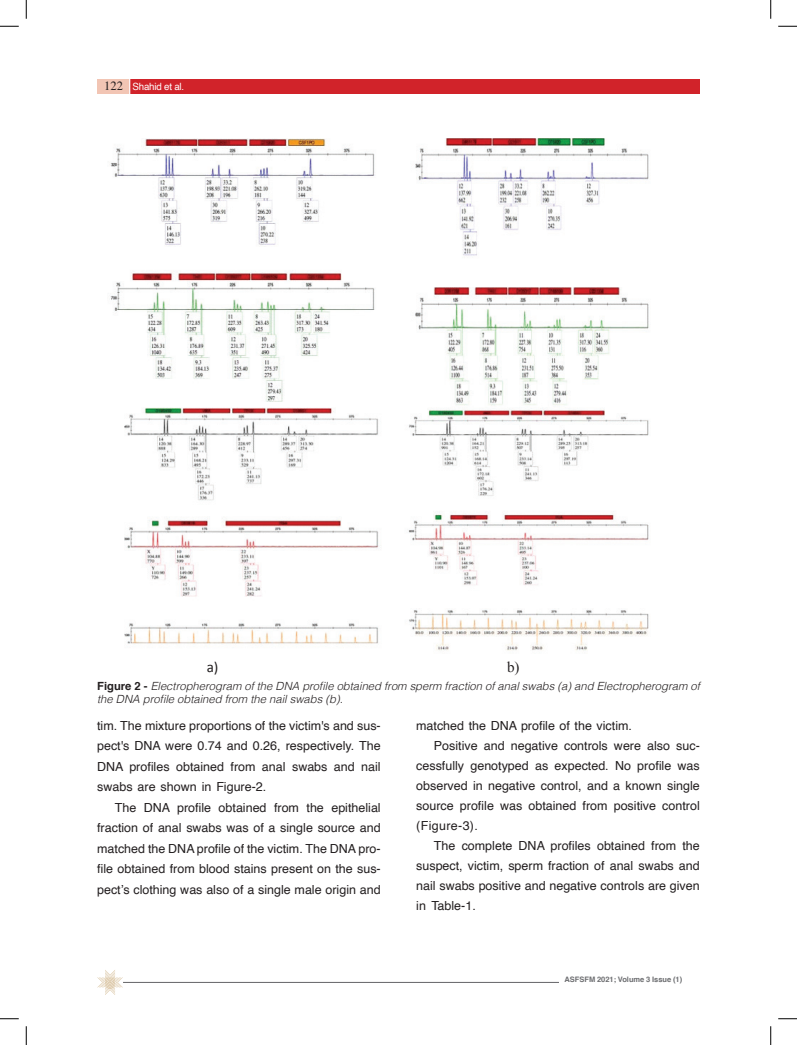
<style>
.page{position:relative;width:797px;height:1045px;background:#fff}
.page>*{position:absolute;margin:0;border:0;box-sizing:border-box;transform-origin:0 0}
.t1{font:15px "Calibri";color:#231f20}
.t2{font:15px "Times New Roman";color:#231f20}
.نص_انجليزي{font:12.5px/20.5px "Helvetica";color:#231f20;text-align:justify}
.t3{font:12.5px "Times";color:#231f20}
.t4{font:italic 300 11.25px/13px "Helvetica";color:#231f20}
.t5{font:10px "Helvetica";letter-spacing:-.02em;color:#fff}
.t6{font:700 7.5px "Helvetica";color:#6c6d70}
.s1{font-weight:700;font-style:normal}
</style>
<div class="page">
<div style="left:129px;top:79px;width:570px;height:14px;background:#d1232a"></div>
<svg style="left:129px;top:79px;width:1px;height:15px"></svg>
<div style="left:97px;top:79px;width:32px;height:14px;background:#f2c5b4"></div>
<hr style="left:123px;top:982px;width:436px;height:1px;background:#636366">
<svg style="left:97px;top:970px;width:26px;height:25px"></svg>
<img style="left:110px;top:139px;width:539px;height:512px">
<svg style="left:0;top:25px;width:19px;height:2px"></svg>
<svg style="left:778px;top:25px;width:19px;height:2px"></svg>
<svg style="left:0;top:1018px;width:19px;height:1px"></svg>
<svg style="left:778px;top:1018px;width:19px;height:1px"></svg>
<svg style="left:25px;top:0;width:2px;height:19px"></svg>
<svg style="left:25px;top:1026px;width:2px;height:19px"></svg>
<svg style="left:770px;top:0;width:1px;height:19px"></svg>
<svg style="left:770px;top:1026px;width:1px;height:19px"></svg>
<p class="t3" style="left:104px;top:74px;width:20px">122</p>
<p class="t5" style="left:133px;top:79px;width:53px">Shahid et al.</p>
<p class="t1" style="left:207px;top:658px;width:13px">a)</p>
<p class="t2" style="left:507px;top:657px;width:14px">b)</p>
<p class="t4" style="left:97px;top:678px;width:604px"><span class="s1">Figure 2 -</span> Electropherogram of the DNA profile obtained from sperm fraction of anal swabs (a) and Electropherogram of the DNA profile obtained from the nail swabs (b).</p>
<p class="نص_انجليزي" style="left:97px;top:715px;width:285px">tim. The mixture proportions of the victim's and sus&shy;pect's DNA were 0.74 and 0.26, respectively. The DNA profiles obtained from anal swabs and nail swabs are shown in Figure-2.</p>
<p class="نص_انجليزي" style="left:97px;top:797px;width:285px;text-indent:18px">The DNA profile obtained from the epithelial fraction of anal swabs was of a single source and matched the DNA profile of the victim. The DNA pro&shy;file obtained from blood stains present on the sus&shy;pect’s clothing was also of a single male origin and</p>
<p class="نص_انجليزي" style="left:416px;top:715px;width:217px">matched the DNA profile of the victim.</p>
<p class="نص_انجليزي" style="left:416px;top:735px;width:285px;line-height:20px;text-indent:18px">Positive and negative controls were also suc&shy;cessfully genotyped as expected. No profile was observed in negative control, and a known single source profile was obtained from positive control (Figure-3).</p>
<p class="نص_انجليزي" style="left:416px;top:835px;width:285px;line-height:20px;text-indent:18px">The complete DNA profiles obtained from the suspect, victim, sperm fraction of anal swabs and nail swabs positive and negative controls are given in Table-1.</p>
<p class="t6" style="left:564px;top:973px;width:119px">ASFSFM 2021; Volume 3 Issue (1)</p>
</div>
